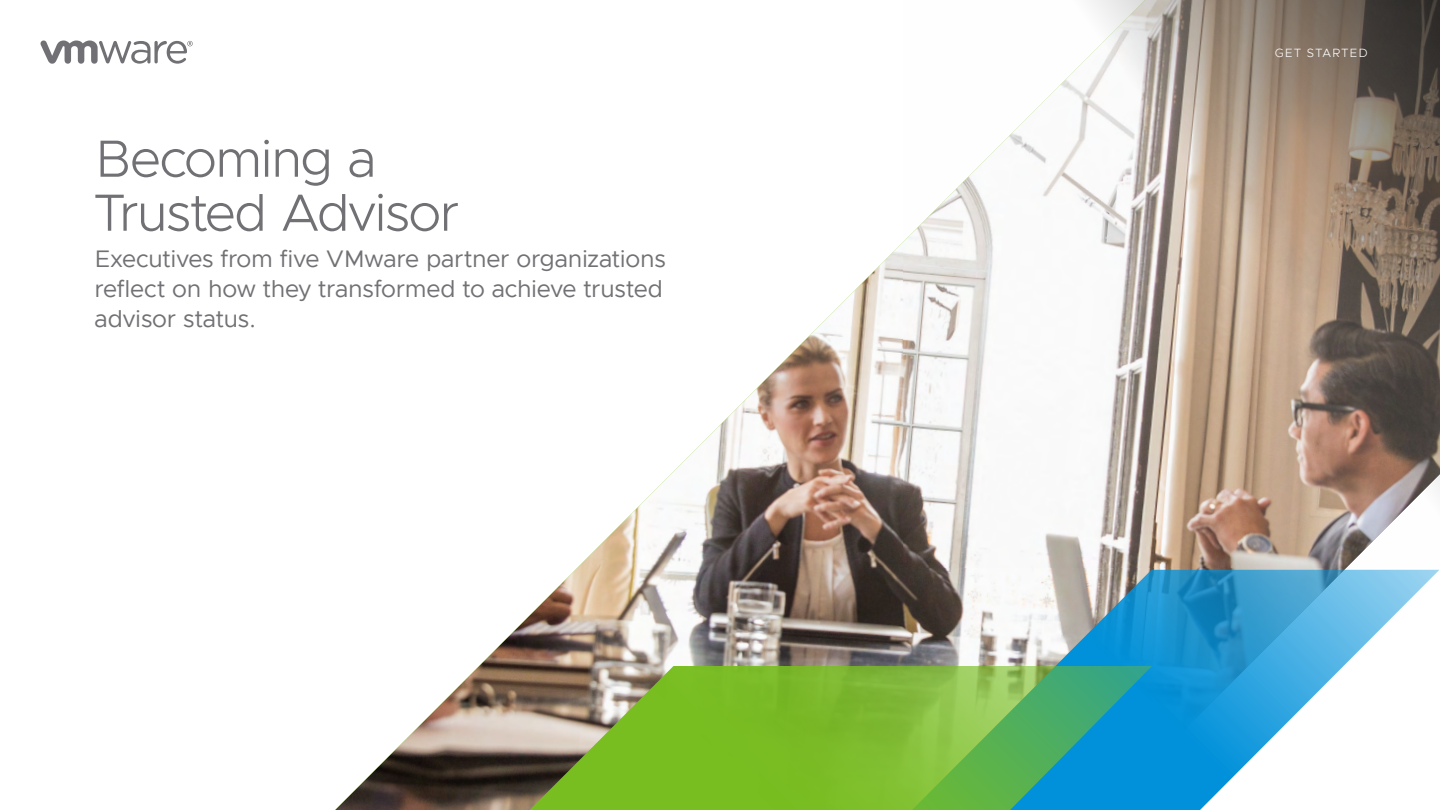
<style>
.page{position:relative;width:1440px;height:810px;background:#fff}
.page>*{position:absolute;margin:0;border:0;box-sizing:border-box;transform-origin:0 0}
._1a__MAIN_TITLE{font:300 52.5px/54px "Metropolis";letter-spacing:-.035em;color:#717074}
._1b__MAIN_SUB_TITLE{font:24px/30px "Metropolis";letter-spacing:-.01em;color:#717074}
.TOP_FOLIO_WHITE{font:300 12px "Metropolis";letter-spacing:.09em;color:#fff}
</style>
<div class="page">
<svg style="left:40px;top:40px;width:153px;height:24px"></svg>
<img style="left:335px;top:241px;width:1104px;height:569px">
<svg style="left:912px;top:570px;width:527px;height:240px"></svg>
<svg style="left:520px;top:666px;width:632px;height:144px"></svg>
<svg style="left:904px;top:0;width:536px;height:568px"></svg>
<p class="_1a__MAIN_TITLE" style="left:94px;top:132px;width:366px">Becoming a<br>Trusted Advisor</p>
<p class="_1b__MAIN_SUB_TITLE" style="left:94px;top:244px;width:573px">Executives from five VMware partner organizations reflect on how they transformed to achieve trusted advisor status.</p>
<p class="TOP_FOLIO_WHITE" style="left:1275px;top:46px;width:94px">GET STARTED</p>
</div>
